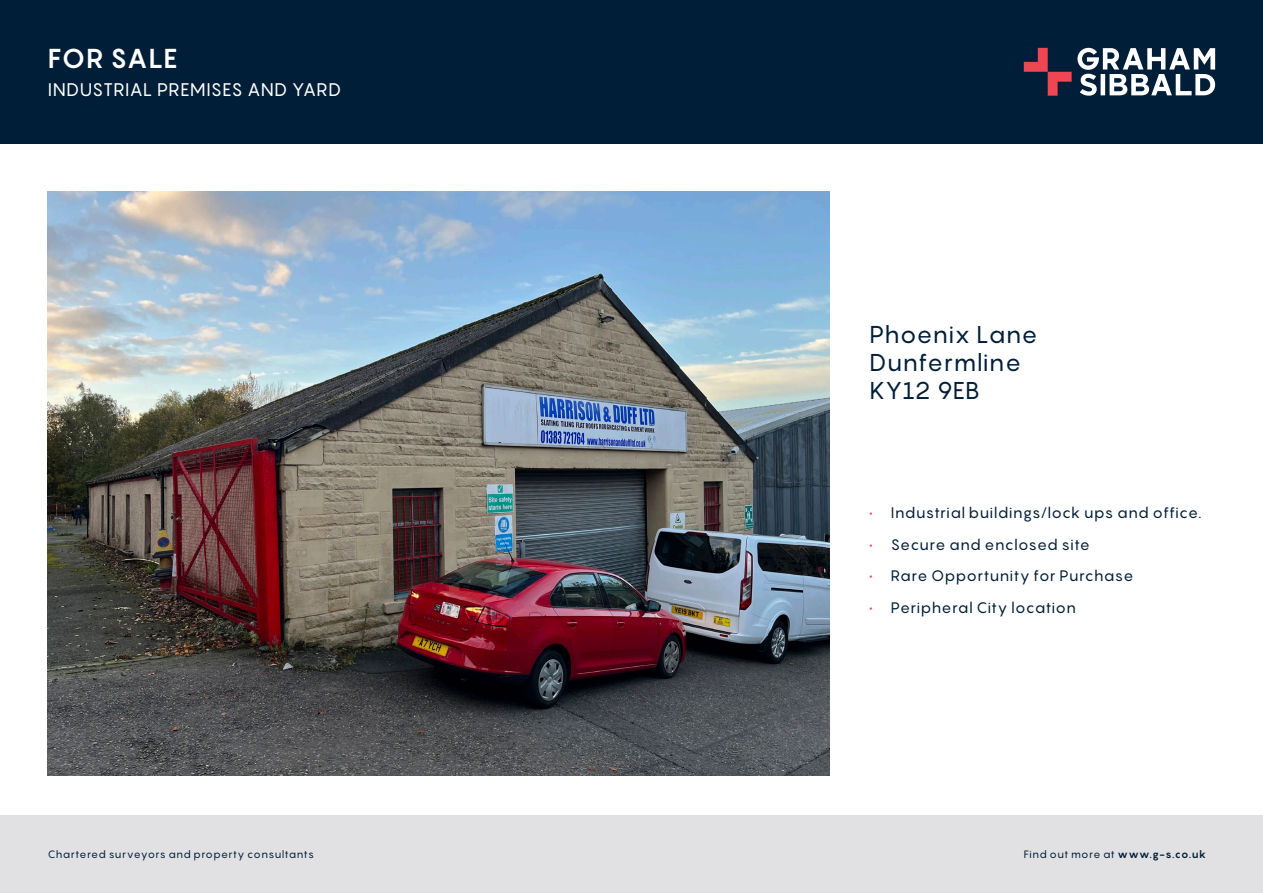
<style>
.page{position:relative;width:1263px;height:893px;background:#fff}
.page>*{position:absolute;margin:0;border:0;box-sizing:border-box;transform-origin:0 0}
._1_To_Let_For_Sale{font:700 27px "Pangram";color:#fff}
._3_address{font:24px/28.5px "Pangram";letter-spacing:.015em;color:#001e37}
._2_prop_type{font:18px "Pangram";letter-spacing:.02em;color:#fff}
._4_Bullets{font:15px "Pangram";letter-spacing:.025em;color:#001e37}
.t1{font:10.5px "Pangram";letter-spacing:.04em;color:#001e37}
.s1{color:#ef4654}
.s2{font-weight:700}
</style>
<div class="page">
<img style="left:48px;top:191px;width:782px;height:584px">
<div style="left:0;top:815px;width:1263px;height:78px;background:#e1e1e3"></div>
<div style="left:0;top:0;width:1263px;height:144px;background:#001e37"></div>
<svg style="left:1077px;top:48px;width:138px;height:48px"></svg>
<svg style="left:1024px;top:48px;width:47px;height:48px"></svg>
<p class="_1_To_Let_For_Sale" style="left:48px;top:41px;width:131px">FOR SALE</p>
<p class="_2_prop_type" style="left:48px;top:77px;width:295px">INDUSTRIAL PREMISES AND YARD</p>
<p class="_3_address" style="left:870px;top:319px;width:169px">Phoenix Lane<br>Dunfermline<br>KY12 9EB</p>
<p class="_4_Bullets" style="left:870px;top:503px;width:333px"><span class="s1">•</span> Industrial buildings/lock ups and office.</p>
<p class="_4_Bullets" style="left:870px;top:534px;width:222px"><span class="s1">•</span> Secure and enclosed site</p>
<p class="_4_Bullets" style="left:870px;top:566px;width:265px"><span class="s1">•</span> Rare Opportunity for Purchase</p>
<p class="_4_Bullets" style="left:870px;top:597px;width:208px"><span class="s1">•</span> Peripheral City location</p>
<p class="t1" style="left:48px;top:848px;width:268px">Chartered surveyors and property consultants</p>
<p class="t1" style="left:1024px;top:848px;width:184px">Find out more at <span class="s2">www.g-s.co.uk</span></p>
</div>
